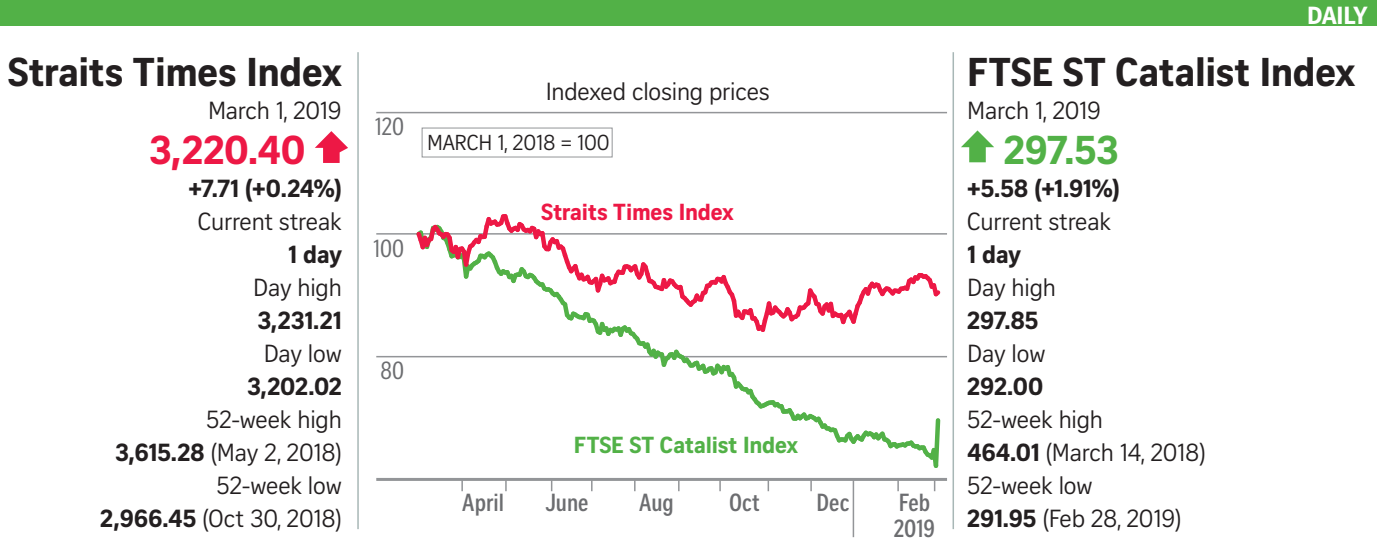
<style>
.page{position:relative;width:1378px;height:558px;background:#fff}
.page>*{position:absolute;margin:0;border:0;box-sizing:border-box;transform-origin:0 0}
.t1{font:700 39px "Curator Serp Text";letter-spacing:-.01em;color:#231f20}
.t2{font:700 39px "Curator Serp Text";color:#ed1845}
.t3{font:700 39px "Curator Serp Text";color:#52b147}
.t4{font:24px/33px "Curator Serp Text";letter-spacing:-.01em;color:#231f20;text-align:right}
.t5{font:700 24px "Curator Serp Text";letter-spacing:-.01em;color:#231f20}
.t6{font:700 24px/25.5px "Curator Head Cond ST Semi";color:#6c6d70}
.t7{font:24px "Curator Head Cond ST Regular";color:#6c6d70}
.t8{font:700 24px "Curator Serp Text";letter-spacing:-.02em;color:#fff}
.t9{font:22.5px "Curator Head ST Bold";letter-spacing:-.01em;color:#52b147}
.t10{font:22.5px "Curator Head ST Bold";letter-spacing:-.01em;color:#ed1845}
.t11{font:21px "Curator Serp Text";letter-spacing:-.01em;color:#231f20}
.s1{font-weight:700}
</style>
<div class="page">
<div style="left:0;top:0;width:1376px;height:26px;background:#52b147"></div>
<svg style="left:961px;top:130px;width:33px;height:32px"></svg>
<svg style="left:315px;top:131px;width:33px;height:32px"></svg>
<div style="left:422px;top:127px;width:190px;height:30px;background:#fff;border:1px solid #939598"></div>
<hr style="left:357px;top:52px;width:2px;height:476px;background:#a8b7b6">
<hr style="left:952px;top:52px;width:2px;height:476px;background:#a8b7b6">
<hr style="left:376px;top:477px;width:571px;height:3px;background:#939598">
<hr style="left:376px;top:355px;width:571px;height:2px;background:#939598">
<hr style="left:376px;top:233px;width:571px;height:1px;background:#939598">
<hr style="left:376px;top:112px;width:571px;height:1px;background:#939598">
<svg style="left:412px;top:214px;width:532px;height:254px"></svg>
<hr style="left:852px;top:478px;width:2px;height:58px;background:#939598">
<svg style="left:461px;top:480px;width:2px;height:10px"></svg>
<svg style="left:505px;top:480px;width:2px;height:10px"></svg>
<svg style="left:719px;top:480px;width:2px;height:10px"></svg>
<svg style="left:810px;top:480px;width:2px;height:10px"></svg>
<svg style="left:897px;top:480px;width:2px;height:10px"></svg>
<svg style="left:767px;top:480px;width:2px;height:10px"></svg>
<h1 class="t1" style="left:8px;top:48px;width:335px">Straits Times Index</h1>
<p class="t4" style="left:208px;top:93px;width:135px">March 1, 2019</p>
<h1 class="t2" style="left:149px;top:126px;width:158px">3,220.40</h1>
<p class="t5" style="left:188px;top:173px;width:155px">+7.71 (+0.24%)</p>
<p class="t4" style="left:198px;top:204px;width:145px">Current streak</p>
<p class="t5" style="left:288px;top:239px;width:55px">1 day</p>
<p class="t4" style="left:253px;top:270px;width:90px">Day high</p>
<p class="t5" style="left:257px;top:305px;width:86px">3,231.21</p>
<p class="t4" style="left:264px;top:336px;width:80px">Day low</p>
<p class="t5" style="left:247px;top:371px;width:96px">3,202.02</p>
<p class="t4" style="left:100px;top:402px;width:243px">52-week high<br><span class="s1">3,615.28</span> (May 2, 2018)<br>52-week low<br><span class="s1">2,966.45</span> (Oct 30, 2018)</p>
<p class="t7" style="left:375px;top:114px;width:30px">120</p>
<p class="t7" style="left:374px;top:235px;width:32px">100</p>
<p class="t4" style="left:546px;top:75px;width:226px">Indexed closing prices</p>
<p class="t11" style="left:427px;top:130px;width:184px">MARCH 1, 2018 = 100</p>
<p class="t10" style="left:541px;top:198px;width:194px">Straits Times Index</p>
<p class="t7" style="left:380px;top:357px;width:25px">80</p>
<p class="t9" style="left:574px;top:430px;width:226px">FTSE ST Catalist Index</p>
<p class="t6" style="left:462px;top:490px;width:43px">April</p>
<p class="t6" style="left:545px;top:490px;width:45px">June</p>
<p class="t6" style="left:639px;top:490px;width:36px">Aug</p>
<p class="t6" style="left:729px;top:490px;width:32px">Oct</p>
<p class="t6" style="left:816px;top:490px;width:35px">Dec</p>
<p class="t6" style="left:894px;top:490px;width:43px">Feb<br>2019</p>
<p class="t8" style="left:1307px;top:1px;width:62px">DAILY</p>
<h1 class="t1" style="left:967px;top:48px;width:389px">FTSE ST Catalist Index</h1>
<p class="t4" style="left:967px;top:93px;width:135px">March 1, 2019</p>
<h1 class="t3" style="left:1004px;top:126px;width:117px">297.53</h1>
<p class="t5" style="left:967px;top:173px;width:154px">+5.58 (+1.91%)</p>
<p class="t4" style="left:967px;top:204px;width:145px">Current streak</p>
<p class="t5" style="left:967px;top:239px;width:55px">1 day</p>
<p class="t4" style="left:967px;top:270px;width:90px">Day high</p>
<p class="t5" style="left:967px;top:305px;width:73px">297.85</p>
<p class="t4" style="left:967px;top:336px;width:80px">Day low</p>
<p class="t5" style="left:967px;top:371px;width:77px">292.00</p>
<p class="t4" style="left:967px;top:402px;width:240px;text-align:left">52-week high<br><span class="s1">464.01</span> (March 14, 2018)<br>52-week low<br><span class="s1">291.95</span> (Feb 28, 2019)</p>
</div>
